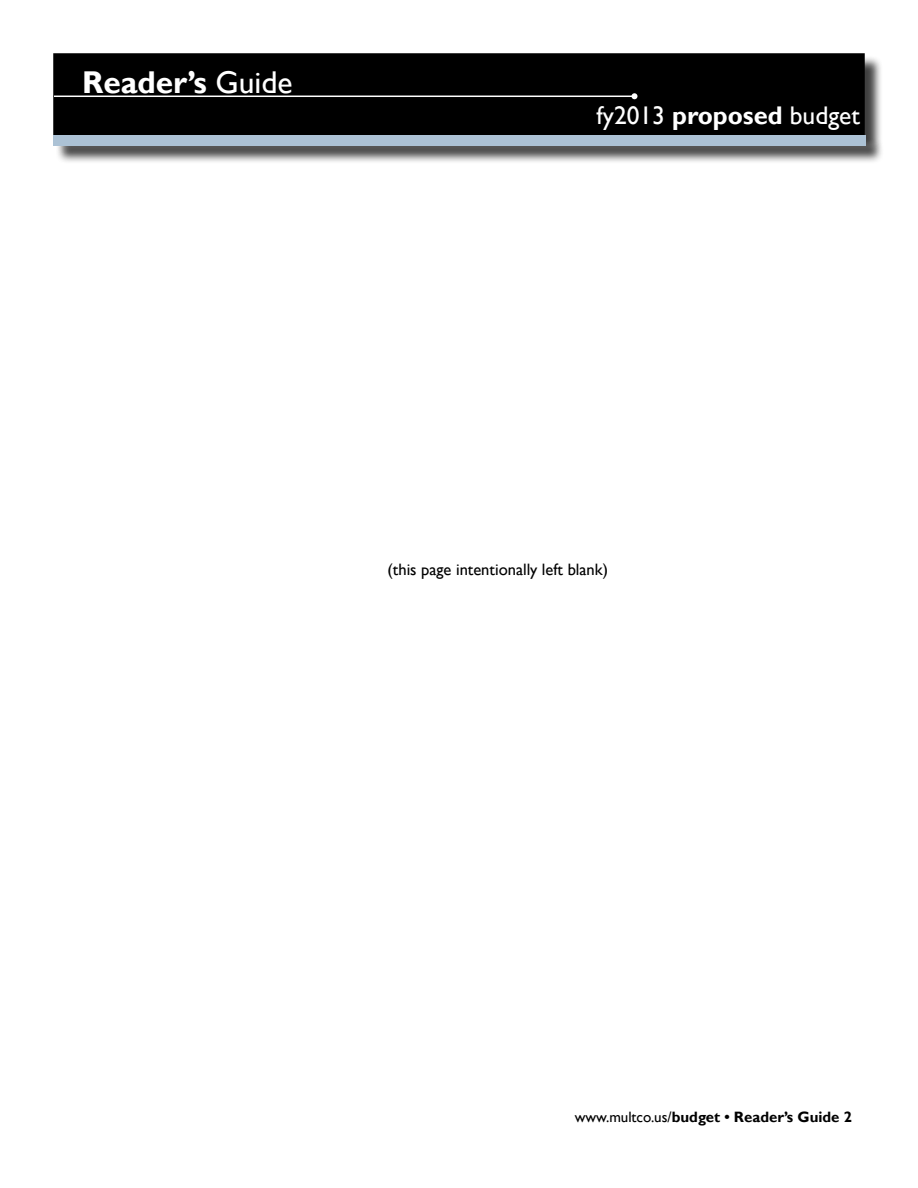
<style>
.page{position:relative;width:918px;height:1188px;background:#fff}
.page>*{position:absolute;margin:0;border:0;box-sizing:border-box;transform-origin:0 0}
.t1{font:700 31.5px "Gill Sans";color:#fff}
.t2{font:25.5px "Gill Sans";color:#fff}
.TOC_Dot_Leaders_-_Le{font:16.5px "Gill Sans";color:#000}
.t3{font:700 15px "Gill Sans";color:#000}
.s1{font-weight:400}
.s2{font-weight:700}
</style>
<div class="page">
<div style="left:54px;top:54px;width:810px;height:80px;background:#000"></div>
<div style="left:53px;top:53px;width:812px;height:82px;border:2px solid #000"></div>
<hr style="left:54px;top:96px;width:580px;height:1px;background:#fff">
<svg style="left:632px;top:93px;width:6px;height:6px"></svg>
<div style="left:56px;top:137px;width:828px;height:27px;background:#000;opacity:.75"></div>
<div style="left:53px;top:135px;width:812px;height:10px;background:#acc2d5"></div>
<h1 class="t1" style="left:82px;top:64px;width:212px">Reader’s <span class="s1">Guide</span></h1>
<h2 class="t2" style="left:597px;top:101px;width:265px">fy2013 <span class="s2">proposed</span> budget</h2>
<p class="TOC_Dot_Leaders_-_Le" style="left:388px;top:560px;width:222px">(this page intentionally left blank)</p>
<p class="t3" style="left:575px;top:1108px;width:279px"><span class="s1">www.multco.us/</span>budget • Reader’s Guide 2</p>
</div>
